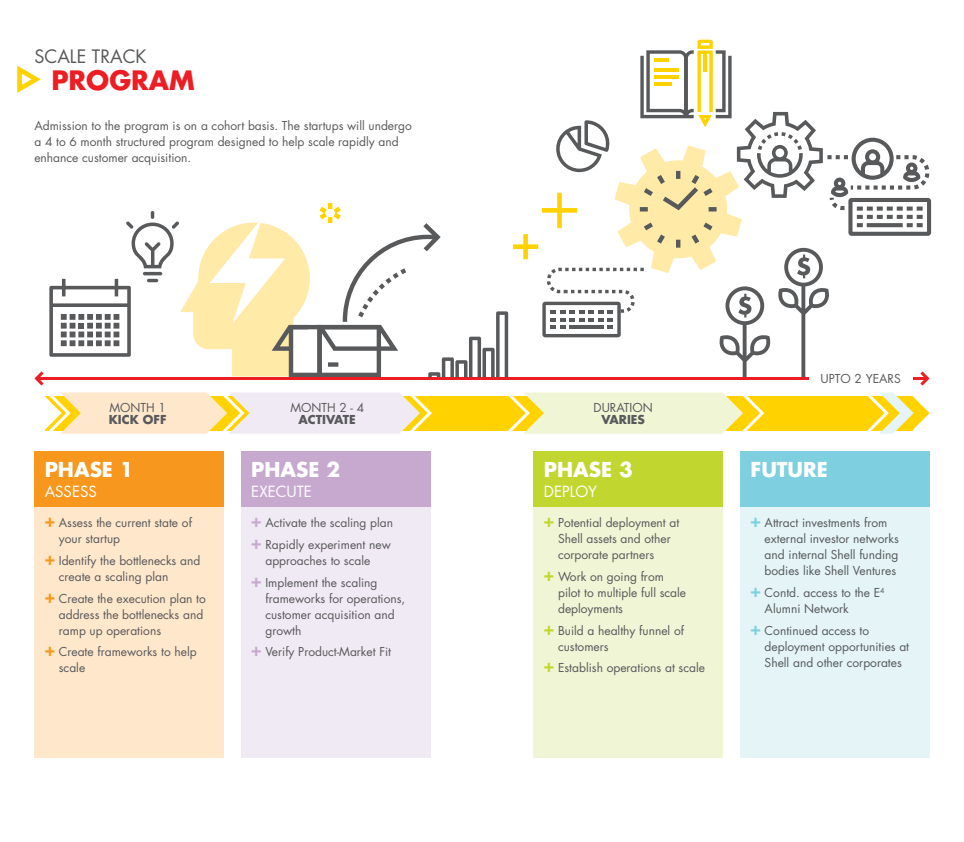
<style>
.page{position:relative;width:964px;height:842px;background:#fff}
.page>*{position:absolute;margin:0;border:0;box-sizing:border-box;transform-origin:0 0}
.t1{font:700 26px "Futura";color:#ed1d24}
.t2{font:700 20px "Futura";color:#fff}
.t3{font:18px "Futura";color:#58595b}
.t4{font:15px "Futura";color:#fff}
.t5{font:12px/16px "Futura";color:#58595b}
.t6{font:700 12px "Futura";color:#58595b}
.s1{font-weight:800;font-size:18px;color:#f8971d}
.s2{font-weight:800;font-size:18px;color:#c7a9d0}
.s3{font-weight:800;font-size:18px;color:#c1d72f}
.s4{font-weight:800;font-size:18px;color:#7ed0e0}
</style>
<div class="page">
<div style="left:241px;top:451px;width:189px;height:306px;background:#f0eaf4"></div>
<div style="left:34px;top:451px;width:190px;height:306px;background:#ffe7cb"></div>
<div style="left:534px;top:451px;width:189px;height:306px;background:#f0f5d5"></div>
<div style="left:740px;top:451px;width:189px;height:306px;background:#e4f4f7"></div>
<div style="left:241px;top:451px;width:189px;height:55px;background:#c7a9d0"></div>
<div style="left:34px;top:451px;width:190px;height:55px;background:#f8971d"></div>
<div style="left:534px;top:451px;width:189px;height:55px;background:#c1d72f"></div>
<div style="left:740px;top:451px;width:189px;height:55px;background:#7ed0e0"></div>
<svg style="left:17px;top:40px;width:914px;height:394px"></svg>
<h3 class="t3" style="left:34px;top:44px;width:114px">Scale Track</h3>
<h1 class="t1" style="left:51px;top:62px;width:145px">PROGRAM</h1>
<p class="t5" style="left:34px;top:117px;width:379px">Admission to the program is on a cohort basis. The startups will undergo a 4 to 6 month structured program designed to help scale rapidly and enhance customer acquisition.</p>
<p class="t5" style="left:109px;top:399px;width:58px">MONTH 1</p>
<p class="t6" style="left:109px;top:411px;width:59px">KICK OFF</p>
<h2 class="t2" style="left:45px;top:456px;width:90px">PHASE 1</h2>
<p class="t4" style="left:45px;top:482px;width:54px">Assess</p>
<p class="t5" style="left:59px;top:515px;width:135px;text-indent:-14px"><span class="s1">+</span> Assess the current state of your startup</p>
<p class="t5" style="left:59px;top:553px;width:143px;text-indent:-14px"><span class="s1">+</span> Identify the bottlenecks and create a scaling plan</p>
<p class="t5" style="left:59px;top:590px;width:149px;text-indent:-14px"><span class="s1">+</span> C reate the execution plan to address the bottlenecks and ramp up operations</p>
<p class="t5" style="left:59px;top:644px;width:139px;text-indent:-14px"><span class="s1">+</span> C reate frameworks to help scale</p>
<p class="t5" style="left:290px;top:399px;width:75px">MONTH 2 - 4</p>
<p class="t6" style="left:299px;top:411px;width:59px">ACTIVATE</p>
<h2 class="t2" style="left:251px;top:456px;width:90px">PHASE 2</h2>
<p class="t4" style="left:251px;top:482px;width:62px">Execute</p>
<p class="t5" style="left:251px;top:512px;width:143px;line-height:21.7px"><span class="s2">+</span> Activate the scaling plan <span class="s2">+</span> Rapidly experiment new</p>
<p class="t5" style="left:251px;top:550px;width:128px;line-height:21.7px;text-align:center">approaches to scale<br><span class="s2">+</span> I mplement the scaling</p>
<p class="t5" style="left:265px;top:590px;width:141px">frameworks for operations, customer acquisition and growth</p>
<p class="t5" style="left:251px;top:644px;width:141px"><span class="s2">+</span> Verify Product-Market Fit</p>
<p class="t5" style="left:593px;top:399px;width:8px">DURATIO</p>
<p class="t5" style="left:643px;top:399px;width:12px">N</p>
<p class="t6" style="left:601px;top:411px;width:45px">VARIES</p>
<h2 class="t2" style="left:544px;top:456px;width:90px">PHASE 3</h2>
<p class="t4" style="left:544px;top:482px;width:10px">DEPLO</p>
<p class="t4" style="left:588px;top:482px;width:10px">Y</p>
<p class="t5" style="left:558px;top:515px;width:123px;text-indent:-14px"><span class="s3">+</span> Potential deployment at<br>Shell assets and other corporate partners</p>
<p class="t5" style="left:558px;top:569px;width:130px;text-indent:-14px"><span class="s3">+</span> Work on going from pilot to multiple full scale deployments</p>
<p class="t5" style="left:558px;top:622px;width:128px;text-indent:-14px"><span class="s3">+</span> Build a healthy funnel of customers</p>
<p class="t5" style="left:544px;top:660px;width:163px"><span class="s3">+</span> Establish operations at scale</p>
<p class="t5" style="left:820px;top:371px;width:9px">UPTO</p>
<p class="t5" style="left:854px;top:371px;width:26px">2 YEARS</p>
<h2 class="t2" style="left:750px;top:456px;width:51px">FUTURE</h2>
<p class="t5" style="left:764px;top:515px;width:136px;text-indent:-14px"><span class="s4">+</span> Attract investments from external investor networks and internal Shell funding bodies like Shell Ventures</p>
<p class="t5" style="left:764px;top:585px;width:121px;text-indent:-14px"><span class="s4">+</span> Contd. access to the E<sup>4<br></sup>Alumni Network</p>
<p class="t5" style="left:764px;top:622px;width:146px;text-indent:-14px"><span class="s4">+</span> Continued access to deployment opportunities at<br>Shell and other corporates</p>
</div>
